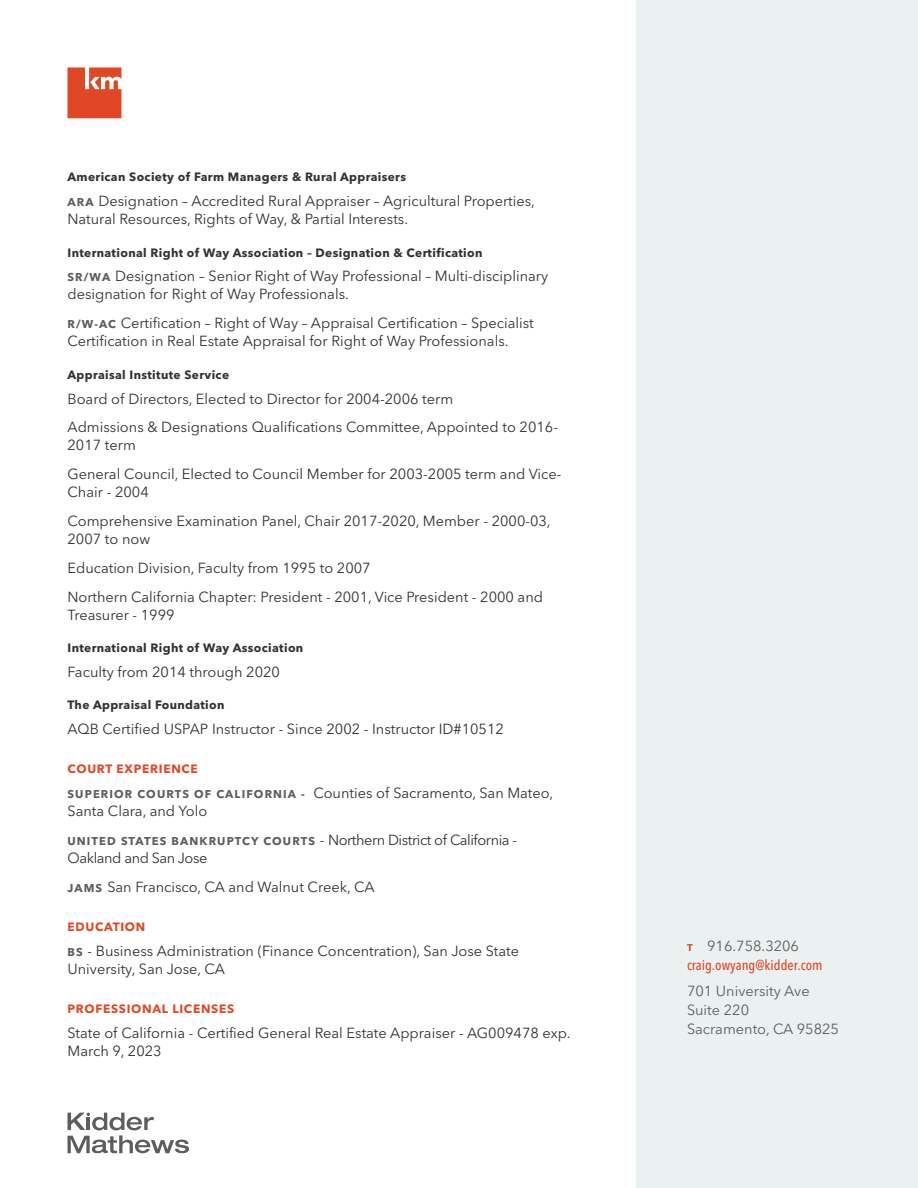
<style>
.page{position:relative;width:918px;height:1188px;background:#fff}
.page>*{position:absolute;margin:0;border:0;box-sizing:border-box;transform-origin:0 0}
.Proposal_-_Bullets{font:14.55px/18px "Avenir Next LT Pro";color:#313234}
.Proposal_-_Bullets-2{font:14.55px/18px "Avenir Next LT Pro";letter-spacing:-.03em;color:#313234}
.Resume_-_Contact_Inf{font:14.55px/19px "Avenir Next LT Pro";color:#5e5d5d}
.Resume_-_Contact_Inf-2{font:500 condensed 14.25px "Avenir Next LT Pro";color:#e04825}
.Subhead_-_Level_2{font:700 12px "Avenir Next LT Pro";letter-spacing:.03em;color:#313234}
.Subhead_-_Level_1{font:700 12px "Avenir Next LT Pro";letter-spacing:.06em;color:#e04825}
.s1{font-weight:700;font-size:11.25px;color:#5e5d5d}
.s2{font-weight:700;font-size:9.75px;color:#e04825}
</style>
<div class="page">
<div style="left:636px;top:0;width:282px;height:1188px;background:#ebf0f1"></div>
<svg style="left:67px;top:67px;width:54px;height:51px;background:#e45f41"></svg>
<svg style="left:68px;top:1113px;width:121px;height:40px"></svg>
<p class="Subhead_-_Level_2" style="left:68px;top:170px;width:340px">American Society of Farm Managers &amp; Rural Appraisers</p>
<p class="Proposal_-_Bullets" style="left:68px;top:192px;width:469px"><span class="s1">ARA</span> Designation – Accredited Rural Appraiser – Agricultural Properties,<br>Natural Resources, Rights of Way, &amp; Partial Interests.</p>
<p class="Subhead_-_Level_2" style="left:68px;top:245px;width:417px">International Right of Way Association – Designation &amp; Certification</p>
<p class="Proposal_-_Bullets" style="left:68px;top:267px;width:482px"><span class="s1">SR/WA</span> Designation – Senior Right of Way Professional – Multi-disciplinary designation for Right of Way Professionals.</p>
<p class="Proposal_-_Bullets" style="left:68px;top:314px;width:468px"><span class="s1">R/W-AC</span> Certification – Right of Way – Appraisal Certification – Specialist<br>Certification in Real Estate Appraisal for Right of Way Professionals.</p>
<p class="Subhead_-_Level_2" style="left:68px;top:367px;width:163px">Appraisal Institute Service</p>
<p class="Proposal_-_Bullets" style="left:68px;top:389px;width:387px">Board of Directors, Elected to Director for 2004-2006 term</p>
<p class="Proposal_-_Bullets" style="left:68px;top:418px;width:492px">Admissions &amp; Designations Qualifications Committee, Appointed to 2016-<br>2017 term</p>
<p class="Proposal_-_Bullets" style="left:68px;top:465px;width:496px">General Council, Elected to Council Member for 2003-2005 term and Vice-<br>Chair - 2004</p>
<p class="Proposal_-_Bullets" style="left:68px;top:512px;width:485px">Comprehensive Examination Panel, Chair 2017-2020, Member - 2000-03,<br>2007 to now</p>
<p class="Proposal_-_Bullets" style="left:68px;top:559px;width:305px">Education Division, Faculty from 1995 to 2007</p>
<p class="Proposal_-_Bullets" style="left:68px;top:587px;width:477px">Northern California Chapter: President - 2001, Vice President - 2000 and<br>Treasurer - 1999</p>
<p class="Subhead_-_Level_2" style="left:68px;top:641px;width:237px">International Right of Way Association</p>
<p class="Proposal_-_Bullets" style="left:68px;top:663px;width:214px">Faculty from 2014 through 2020</p>
<p class="Subhead_-_Level_2" style="left:68px;top:698px;width:159px">The Appraisal Foundation</p>
<p class="Proposal_-_Bullets" style="left:68px;top:720px;width:438px">AQB Certified USPAP Instructor - Since 2002 - Instructor ID#10512</p>
<p class="Subhead_-_Level_1" style="left:68px;top:762px;width:132px">COURT EXPERIENCE</p>
<p class="Proposal_-_Bullets" style="left:68px;top:784px;width:487px"><span class="s1">SUPERIOR COURTS OF CALIFORNIA -</span> Counties of Sacramento, San Mateo,<br>Santa Clara, and Yolo</p>
<p class="Proposal_-_Bullets-2" style="left:68px;top:831px;width:451px"><span class="s1">UNITED STATES BANKRUPTCY COURTS</span> - Northern District of California -<br>Oakland and San Jose</p>
<p class="Proposal_-_Bullets" style="left:68px;top:878px;width:309px"><span class="s1">JAMS</span> San Francisco, CA and Walnut Creek, CA</p>
<p class="Subhead_-_Level_1" style="left:68px;top:920px;width:79px">EDUCATION</p>
<p class="Proposal_-_Bullets" style="left:68px;top:942px;width:453px"><span class="s1">BS</span> - Business Administration (Finance Concentration), San Jose State<br>University, San Jose, CA</p>
<p class="Subhead_-_Level_1" style="left:68px;top:1002px;width:168px">PROFESSIONAL LICENSES</p>
<p class="Proposal_-_Bullets" style="left:68px;top:1024px;width:505px">State of California - Certified General Real Estate Appraiser - AG009478 exp.<br>March 9, 2023</p>
<p class="Resume_-_Contact_Inf" style="left:687px;top:936px;width:114px"><span class="s2">T</span> 916.758.3206</p>
<p class="Resume_-_Contact_Inf-2" style="left:687px;top:956px;width:137px">craig.owyang@kidder.com</p>
<p class="Resume_-_Contact_Inf" style="left:687px;top:981px;width:154px">701 University Ave<br>Suite 220<br>Sacramento, CA 95825</p>
</div>
